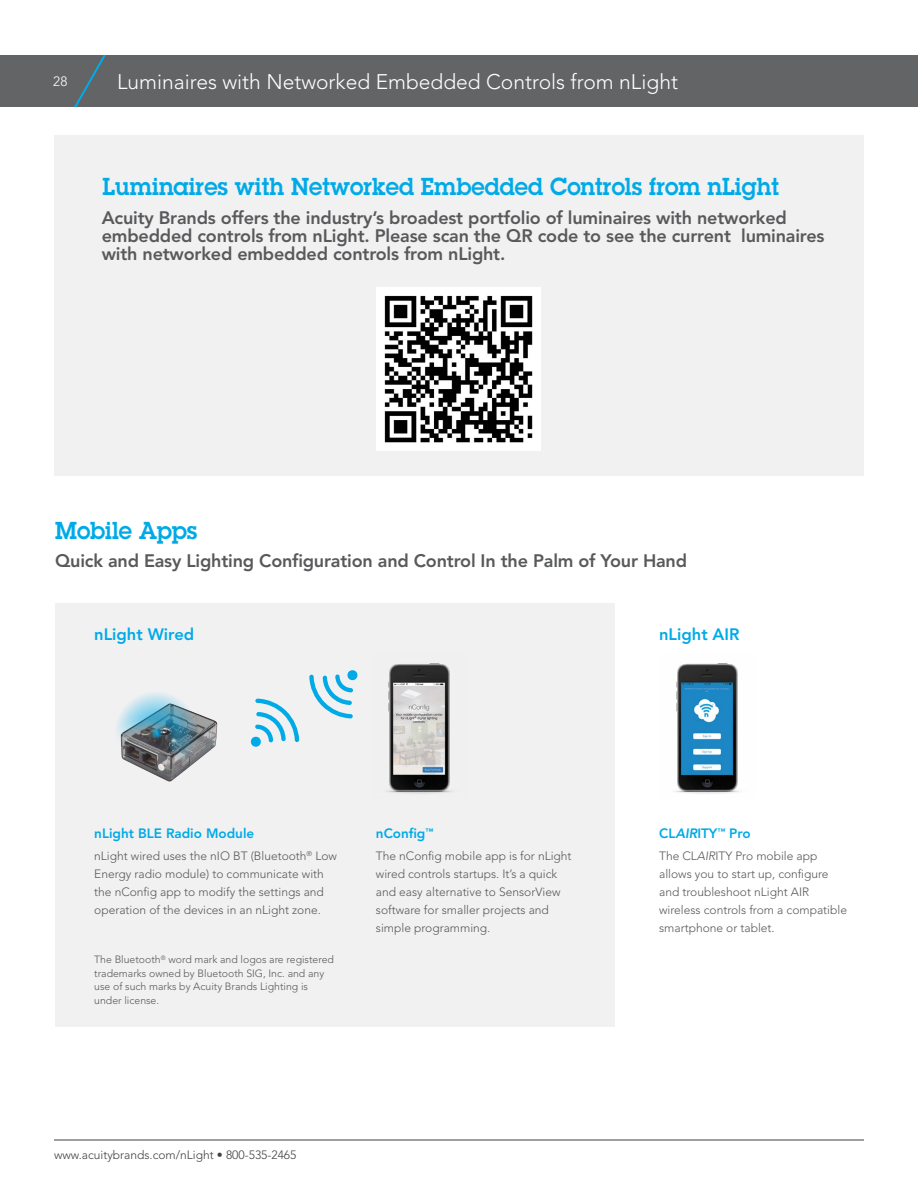
<style>
.page{position:relative;width:918px;height:1188px;background:#fff}
.page>*{position:absolute;margin:0;border:0;box-sizing:border-box;transform-origin:0 0}
.t1{font:600 24px "Lubalin Graph Std";color:#00aae7;scale:.95 1}
.t2{font:300 21px "Avenir LT Std";color:#fff}
.t3{font:800 18px/18px "Avenir LT Std";letter-spacing:-.01em;color:#58595b}
.t4{font:800 16.5px "Avenir LT Std";color:#00aae7}
.t5{font:800 13.5px "Avenir LT Std";color:#00aae7}
.t6{font:300 13.5px "Avenir LT Std";color:#fff}
.t7{font:300 12px/18px "Avenir LT Std";color:#58595b}
.t8{font:300 12px "Avenir LT Std";color:#414042}
.t9{font:300 10.5px/13.5px "Avenir LT Std";color:#58595b}
.s1{font-style:italic}
</style>
<div class="page">
<div style="left:0;top:53px;width:918px;height:54px;background:#636466"></div>
<svg style="left:71px;top:54px;width:38px;height:53px"></svg>
<div style="left:0;top:0;width:918px;height:54px;background:#fff"></div>
<hr style="left:54px;top:1140px;width:810px;height:1px;background:#414042">
<img style="left:675px;top:663px;width:65px;height:131px">
<div style="left:55px;top:603px;width:560px;height:423px;background:#f1f1f2"></div>
<svg style="left:250px;top:699px;width:49px;height:48px"></svg>
<svg style="left:309px;top:670px;width:49px;height:49px"></svg>
<img style="left:133px;top:719px;width:84px;height:63px">
<img style="left:117px;top:693px;width:94px;height:71px">
<svg style="left:150px;top:726px;width:13px;height:13px"></svg>
<img style="left:387px;top:663px;width:65px;height:131px">
<div style="left:54px;top:135px;width:810px;height:340px;background:#f1f1f2"></div>
<img style="left:377px;top:287px;width:164px;height:164px">
<p class="t6" style="left:53px;top:74px;width:16px">28</p>
<h2 class="t2" style="left:117px;top:70px;width:563px">Luminaires with Networked Embedded Controls from nLight</h2>
<h1 class="t1" style="left:103px;top:171px;width:714px">Luminaires with Networked Embedded Controls from nLight</h1>
<h3 class="t3" style="left:102px;top:208px;width:724px">Acuity Brands offers the industry’s broadest portfolio of luminaires with networked embedded controls from nLight. Please scan the QR code to see the current luminaires with networked embedded controls from nLight.</h3>
<h1 class="t1" style="left:55px;top:515px;width:151px">Mobile Apps</h1>
<h3 class="t3" style="left:55px;top:552px;width:634px">Quick and Easy Lighting Configuration and Control In the Palm of Your Hand</h3>
<h3 class="t4" style="left:94px;top:624px;width:101px">nLight Wired</h3>
<h3 class="t4" style="left:659px;top:624px;width:82px">nLight AIR</h3>
<p class="t5" style="left:94px;top:826px;width:162px">nLight BLE Radio Module</p>
<p class="t7" style="left:94px;top:847px;width:244px">nLight wired uses the nIO BT (Bluetooth<sup>®</sup> Low Energy radio module) to communicate with the nConfig app to modify the settings and operation of the devices in an nLight zone.</p>
<p class="t9" style="left:94px;top:953px;width:241px">The Bluetooth<sup>®</sup> word mark and logos are registered trademarks owned by Bluetooth SIG, Inc. and any use of such marks by Acuity Brands Lighting is under license.</p>
<p class="t5" style="left:376px;top:826px;width:59px">nConfig<sup>™</sup></p>
<p class="t7" style="left:376px;top:847px;width:197px">The nConfig mobile app is for nLight wired controls startups. It’s a quick and easy alternative to SensorView software for smaller projects and simple programming.</p>
<p class="t8" style="left:54px;top:1147px;width:244px">www.acuitybrands.com/nLight • 800-535-2465</p>
<p class="t5" style="left:659px;top:826px;width:93px">CL<span class="s1">AIR</span>ITY<sup>™</sup> Pro</p>
<p class="t7" style="left:659px;top:847px;width:189px">The CL<span class="s1">AIR</span>ITY Pro mobile app allows you to start up, configure and troubleshoot nLight AIR wireless controls from a compatible smartphone or tablet.</p>
</div>
